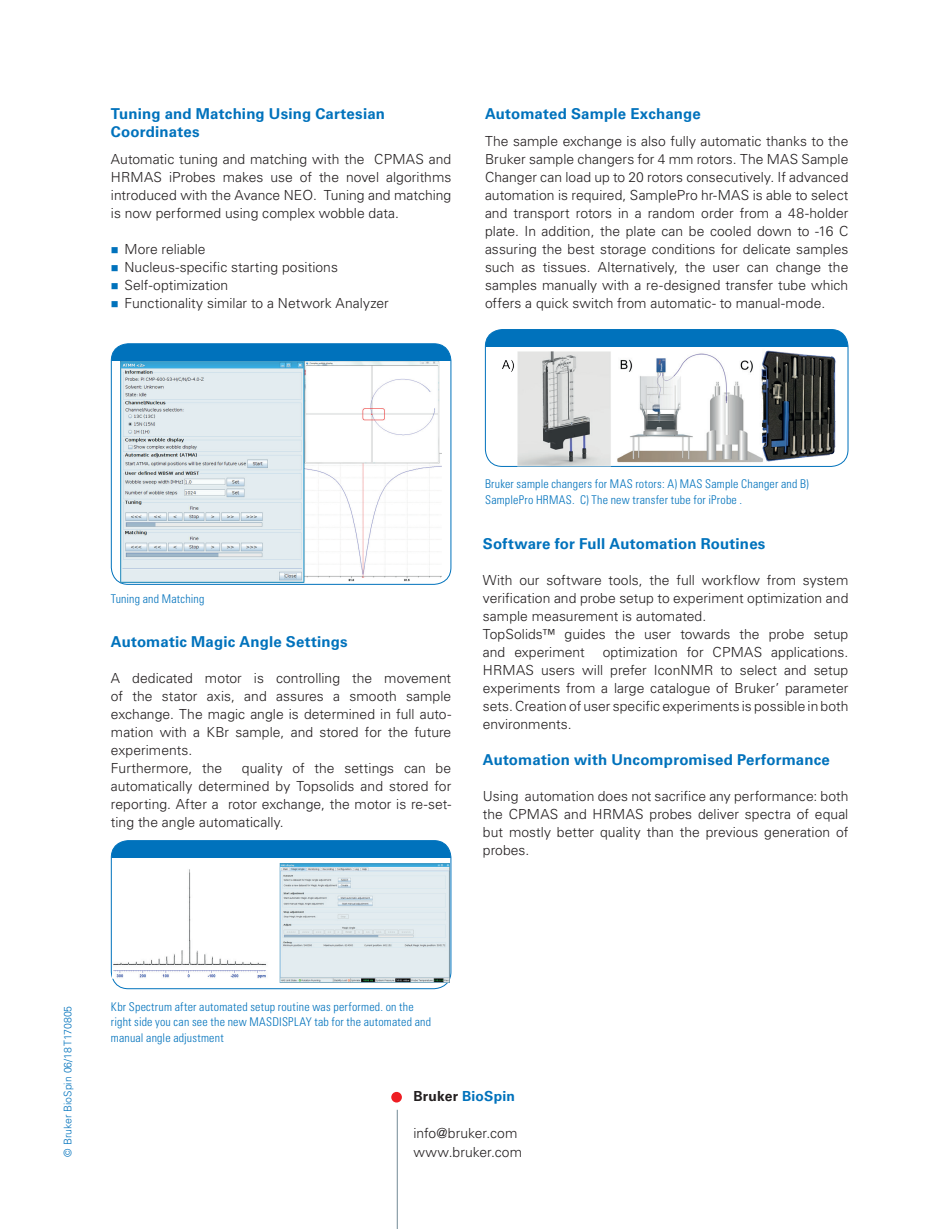
<style>
.page{position:relative;width:936px;height:1229px;background:#fff}
.page>*{position:absolute;margin:0;border:0;box-sizing:border-box;transform-origin:0 0}
.t1{font:700 15px/18px "Univers LT Std";letter-spacing:.01em;color:#0072bc}
.t2{font:300 13.8px/18px "Univers LT Std";color:#231f20;text-align:justify}
.t3{font:700 13.8px "Univers LT Std";letter-spacing:.015em;color:#0072bc}
.t4{font:300 condensed 12px/15.8px "Univers LT Std";letter-spacing:.015em;color:#0072bc}
.t5{font:300 10.5px "Univers LT Std";color:#0072bc}
.s1{color:#231f20}
</style>
<div class="page">
<hr style="left:397px;top:1110px;width:1px;height:119px;background:#738a95">
<div style="left:391px;top:1092px;width:11px;height:10px;background:#ee1d23;border-radius:50%"></div>
<div style="left:111px;top:344px;width:340px;height:16px;background:#0072bc"></div>
<div style="left:111px;top:343px;width:340px;height:242px;border:1px solid #0072bc;border-radius:17px"></div>
<img style="left:121px;top:362px;width:320px;height:221px">
<div style="left:485px;top:330px;width:363px;height:16px;background:#0072bc"></div>
<div style="left:485px;top:329px;width:363px;height:138px;border:1px solid #0072bc;border-radius:17px"></div>
<div style="left:111px;top:841px;width:340px;height:16px;background:#0072bc"></div>
<div style="left:111px;top:840px;width:340px;height:149px;border:1px solid #0072bc;border-radius:17px"></div>
<img style="left:495px;top:350px;width:341px;height:117px">
<img style="left:113px;top:864px;width:336px;height:119px">
<p class="t1" style="left:111px;top:105px;width:275px">Tuning and Matching Using Cartesian<br>Coordinates</p>
<p class="t2" style="left:111px;top:150px;width:342px">Automatic tuning and matching with the CPMAS and HRMAS iProbes makes use of the novel algorithms introduced with the Avance NEO. Tuning and matching is now performed using complex wobble data.</p>
<p class="t2" style="left:124px;top:240px;width:266px;text-align:left">More reliable<br>Nucleus-specific starting positions<br>Self-optimization<br>Functionality similar to a Network Analyzer</p>
<p class="t1" style="left:485px;top:105px;width:217px">Automated Sample Exchange</p>
<p class="t2" style="left:485px;top:132px;width:365px">The sample exchange is also fully automatic thanks to the Bruker sample changers for 4 mm rotors. The MAS Sample Changer can load up to 20 rotors consecutively. If advanced automation is required, SamplePro hr-MAS is able to select and transport rotors in a random order from a 48-holder plate. In addition, the plate can be cooled down to -16 C assuring the best storage conditions for delicate samples such as tissues. Alternatively, the user can change the samples manually with a re-designed transfer tube which offers a quick switch from automatic- to manual-mode.</p>
<p class="t4" style="left:111px;top:591px;width:95px">Tuning and Matching</p>
<p class="t1" style="left:111px;top:633px;width:238px">Automatic Magic Angle Settings</p>
<p class="t2" style="left:111px;top:669px;width:342px;text-align:left">A dedicated motor is controlling the movement of the stator axis, and assures a smooth sample exchange. The magic angle is determined in full auto&shy;mation with a KBr sample, and stored for the future experiments.<br>Furthermore, the</p>
<p class="t2" style="left:111px;top:759px;width:342px;text-indent:131px">quality of the settings can be automatically determined by Topsolids and stored for reporting. After a rotor exchange, the motor is re-set&shy;ting the angle automatically.</p>
<p class="t4" style="left:485px;top:476px;width:325px">Bruker sample changers for MAS rotors: A) MAS Sample Changer and B)<br>SamplePro HRMAS. C) The new transfer tube for iProbe .</p>
<p class="t1" style="left:483px;top:535px;width:284px">Software for Full Automation Routines</p>
<p class="t2" style="left:483px;top:571px;width:367px;text-align:left">With our software tools, the full workflow from system verification and probe setup to experiment optimization and sample measurement is automated.<br>TopSolids™ guides the user towards the probe setup and experiment</p>
<p class="t2" style="left:483px;top:643px;width:367px;text-indent:120px">optimization for CPMAS applications.<br>HRMAS users will prefer IconNMR to select and setup experiments from a large catalogue of Bruker’ parameter sets. Creation of user specific experiments is possible in both environments.</p>
<p class="t1" style="left:483px;top:751px;width:348px">Automation with Uncompromised Performance</p>
<p class="t2" style="left:483px;top:787px;width:367px">Using automation does not sacrifice any performance: both the CPMAS and HRMAS probes deliver spectra of equal but mostly better quality than the previous generation of probes.</p>
<p class="t5" style="left:61px;top:1157px;width:152px;rotate:-90deg">© Bruker BioSpin 06/18 T170805</p>
<p class="t4" style="left:111px;top:998px;width:322px">Kbr Spectrum after automated setup routine was performed. on the right side you can see the new MASDISPLAY tab for the automated and manual angle adjustment</p>
<p class="t3" style="left:413px;top:1088px;width:103px"><span class="s1">Bruker</span> BioSpin</p>
<p class="t2" style="left:413px;top:1124px;width:105px">info@bruker.com</p>
<p class="t2" style="left:413px;top:1143px;width:110px">www.bruker.com</p>
</div>
